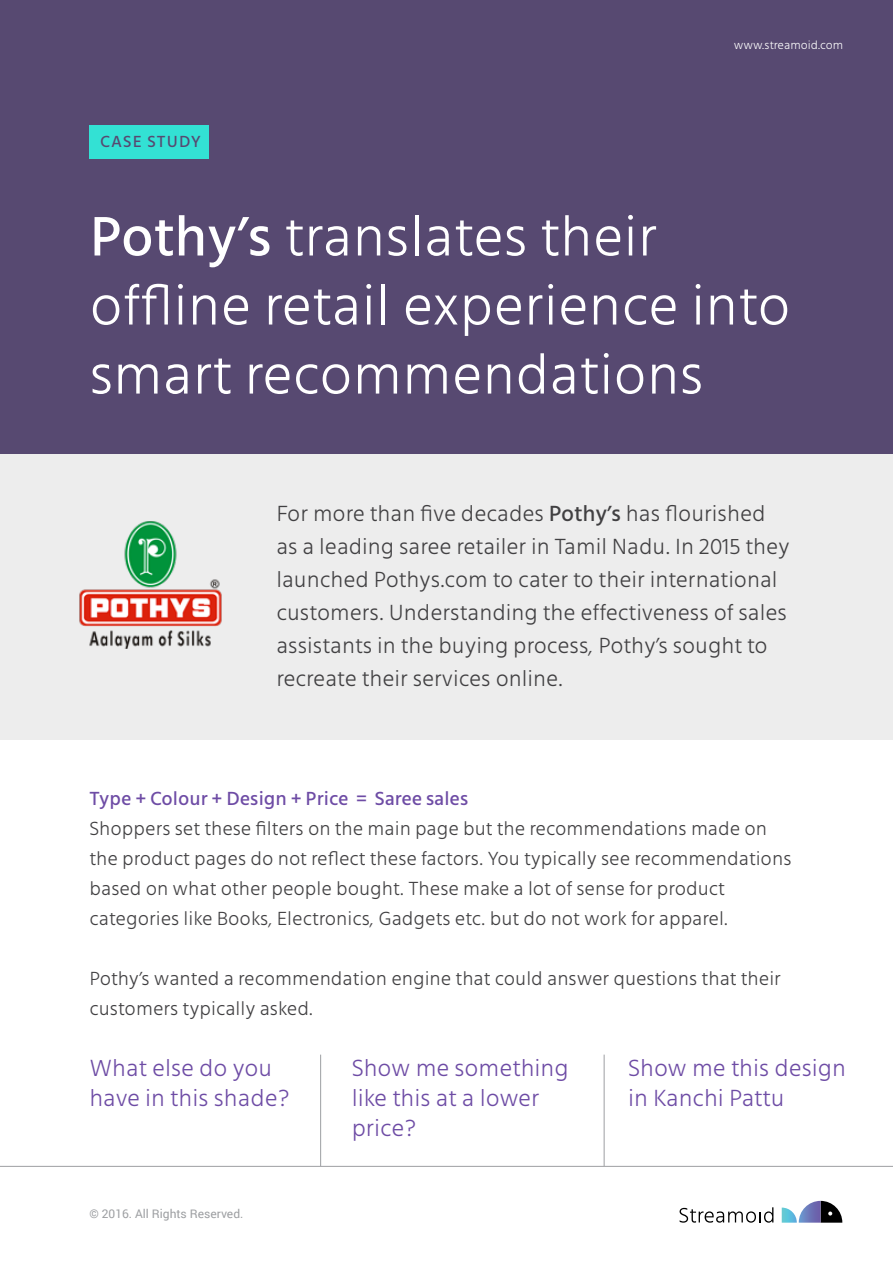
<style>
.page{position:relative;width:893px;height:1263px;background:#fff}
.page>*{position:absolute;margin:0;border:0;box-sizing:border-box;transform-origin:0 0}
.t1{font:300 57px/69px "Mute";color:#fff}
.t2{font:300 24px/30px "Mute";color:#6e4ca5}
.t3{font:300 22.5px/33px "Mute";color:#414042}
.t4{font:300 19.5px/30px "Mute";color:#414042}
.t5{font:500 19.5px "Mute";color:#6e4ca5}
.t6{font:500 16.5px "Mute";letter-spacing:.075em;color:#574971}
.t7{font:12px "Roboto";color:#9d9fa2}
.t8{font:300 12px "Mute";color:#fff}
.s1{font-weight:500}
</style>
<div class="page">
<div style="left:0;top:0;width:893px;height:455px;background:#574971"></div>
<div style="left:89px;top:125px;width:120px;height:33px;background:#33e1d4"></div>
<div style="left:0;top:455px;width:893px;height:285px;background:#ededed"></div>
<img style="left:79px;top:521px;width:143px;height:128px">
<svg style="left:680px;top:1207px;width:93px;height:16px"></svg>
<svg style="left:782px;top:1201px;width:60px;height:22px"></svg>
<hr style="left:0;top:1166px;width:893px;height:1px;background:#9d9fa2">
<hr style="left:320px;top:1054px;width:1px;height:112px;background:#9d9fa2">
<hr style="left:604px;top:1054px;width:1px;height:112px;background:#9d9fa2">
<p class="t6" style="left:100px;top:131px;width:102px">CASE STUDY</p>
<p class="t8" style="left:734px;top:38px;width:111px">www.streamoid.com</p>
<h1 class="t1" style="left:89px;top:202px;width:703px"><span class="s1">Pothy’s</span> translates their offline retail experience into smart recommendations</h1>
<p class="t3" style="left:276px;top:497px;width:515px">For more than five decades <span class="s1">Pothy’s</span> has flourished as a leading saree retailer in Tamil Nadu. In 2015 they launched Pothys.com to cater to their international customers. Understanding the effectiveness of sales assistants in the buying process, Pothy’s sought to recreate their services online.</p>
<p class="t5" style="left:89px;top:786px;width:380px">Type + Colour + Design + Price = Saree sales</p>
<p class="t4" style="left:89px;top:813px;width:704px">Shoppers set these filters on the main page but the recommendations made on the product pages do not reflect these factors. You typically see recommendations based on what other people bought. These make a lot of sense for product categories like Books, Electronics, Gadgets etc. but do not work for apparel.</p>
<p class="t4" style="left:89px;top:963px;width:693px">Pothy’s wanted a recommendation engine that could answer questions that their customers typically asked.</p>
<p class="t2" style="left:89px;top:1053px;width:201px">What else do you have in this shade?</p>
<p class="t2" style="left:352px;top:1053px;width:219px">Show me something like this at a lower price?</p>
<p class="t2" style="left:628px;top:1053px;width:220px">Show me this design in Kanchi Pattu</p>
<p class="t7" style="left:89px;top:1205px;width:155px">© 2016. All Rights Reserved.</p>
</div>
